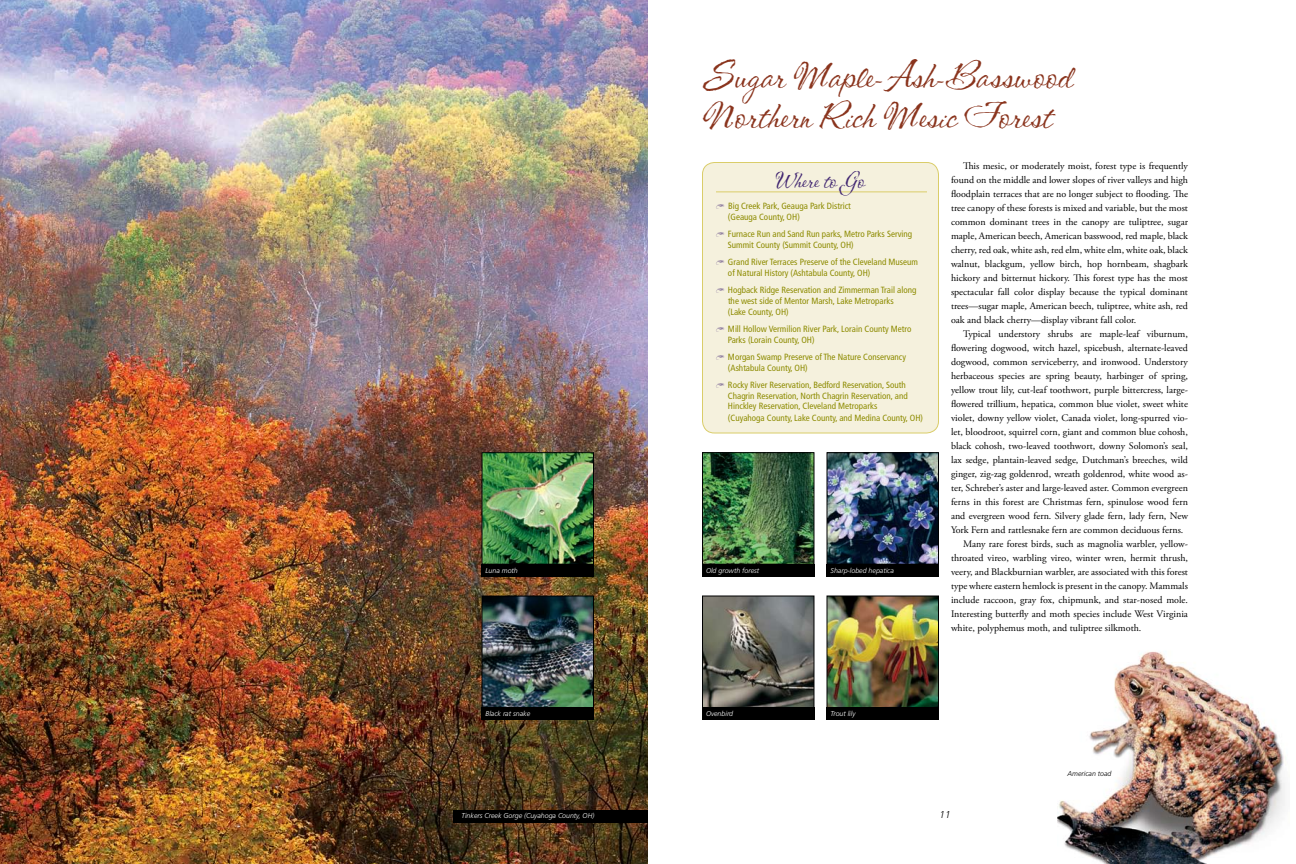
<style>
.page{position:relative;width:1296px;height:864px;background:#fff}
.page>*{position:absolute;margin:0;border:0;box-sizing:border-box;transform-origin:0 0}
.t1{font:40px/40px "CAC Shishoni Brush";color:#8a341d}
.t2{font:24px "CAC Shishoni Brush";color:#412671}
.t3{font:10px/14px "Adobe Garamond Pro";color:#000;text-align:justify}
.t4{font:italic 300 10px "Frutiger";color:#000}
.t5{font:condensed 9px/11px "Frutiger";color:#8d8b00}
.t6{font:italic 300 7px "Frutiger";color:#fff}
.t7{font:italic 300 7px "Frutiger";color:#000}
</style>
<div class="page">
<img style="left:1058px;top:651px;width:227px;height:213px">
<img style="left:704px;top:454px;width:108px;height:109px">
<div style="left:702px;top:452px;width:112px;height:113px;border:1px solid #000"></div>
<div style="left:702px;top:564px;width:112px;height:13px;background:#000"></div>
<div style="left:702px;top:162px;width:236px;height:271px;background:#f5f1dd;border-radius:12px"></div>
<hr style="left:716px;top:191px;width:211px;height:1px;background:#dacd69">
<div style="left:702px;top:162px;width:237px;height:272px;border:1px solid #dacd69;border-radius:12px"></div>
<img style="left:828px;top:454px;width:109px;height:109px">
<div style="left:826px;top:452px;width:113px;height:113px;border:1px solid #000"></div>
<div style="left:826px;top:564px;width:113px;height:13px;background:#000"></div>
<img style="left:704px;top:598px;width:108px;height:108px">
<div style="left:702px;top:596px;width:112px;height:112px;border:1px solid #000"></div>
<div style="left:702px;top:708px;width:112px;height:12px;background:#000"></div>
<img style="left:828px;top:598px;width:109px;height:108px">
<div style="left:826px;top:596px;width:113px;height:112px;border:1px solid #000"></div>
<div style="left:826px;top:708px;width:113px;height:12px;background:#000"></div>
<img style="left:0;top:0;width:648px;height:864px">
<img style="left:484px;top:598px;width:108px;height:108px">
<div style="left:482px;top:596px;width:112px;height:112px;border:1px solid #000"></div>
<div style="left:482px;top:708px;width:112px;height:12px;background:#000"></div>
<img style="left:484px;top:454px;width:108px;height:109px">
<div style="left:482px;top:452px;width:112px;height:113px;border:1px solid #000"></div>
<div style="left:482px;top:564px;width:112px;height:13px;background:#000"></div>
<div style="left:454px;top:810px;width:194px;height:12px;background:#000"></div>
<h1 class="t1" style="left:702px;top:58px;width:372px">Sugar Maple-Ash-Basswood<br>Northern Rich Mesic Forest</h1>
<p class="t6" style="left:486px;top:566px;width:34px">Luna moth</p>
<h2 class="t2" style="left:776px;top:166px;width:91px">Where to Go</h2>
<p class="t5" style="left:728px;top:200px;width:124px">Big Creek Park, Geauga Park District (Geauga County, OH)</p>
<p class="t5" style="left:728px;top:228px;width:186px">Furnace Run and Sand Run parks, Metro Parks Serving<br>Summit County (Summit County, OH)</p>
<p class="t5" style="left:728px;top:256px;width:192px">Grand River Terraces Preserve of the Cleveland Museum of Natural History (Ashtabula County, OH)</p>
<p class="t5" style="left:728px;top:284px;width:190px">Hogback Ridge Reservation and Zimmerman Trail along the west side of Mentor Marsh, Lake Metroparks<br>(Lake County, OH)</p>
<p class="t5" style="left:728px;top:323px;width:185px">Mill Hollow Vermilion River Park, Lorain County Metro<br>Parks (Lorain County, OH)</p>
<p class="t5" style="left:728px;top:351px;width:180px">Morgan Swamp Preserve of The Nature Conservancy (Ashtabula County, OH)</p>
<p class="t5" style="left:728px;top:379px;width:197px">Rocky River Reservation, Bedford Reservation, South Chagrin Reservation, North Chagrin Reservation, and Hinckley Reservation, Cleveland Metroparks<br>(Cuyahoga County, Lake County, and Medina County, OH)</p>
<p class="t6" style="left:706px;top:566px;width:55px">Old growth forest</p>
<p class="t6" style="left:830px;top:566px;width:65px">Sharp-lobed hepatica</p>
<p class="t3" style="left:951px;top:159px;width:239px;text-indent:12px">This mesic, or moderately moist, forest type is frequently found on the middle and lower slopes of river valleys and high floodplain terraces that are no longer subject to flooding. The tree canopy of these forests is mixed and variable, but the most common dominant trees in the canopy are tuliptree, sugar maple, American beech, American basswood, red maple, black cherry, red oak, white ash, red elm, white elm, white oak, black walnut, blackgum, yellow birch, hop hornbeam, shagbark hickory and bitternut hickory. This forest type has the most spectacular fall color display because the typical dominant trees—sugar maple, American beech, tuliptree, white ash, red oak and black cherry—display vibrant fall color.</p>
<p class="t3" style="left:963px;top:327px;width:227px">Typical understory shrubs are maple-leaf viburnum,</p>
<p class="t3" style="left:951px;top:341px;width:238px">flowering dogwood, witch hazel, spicebush, alternate-leaved</p>
<p class="t3" style="left:951px;top:355px;width:239px">dogwood, common serviceberry, and ironwood. Understory</p>
<p class="t3" style="left:951px;top:369px;width:239px">herbaceous species are spring beauty, harbinger of spring,</p>
<p class="t3" style="left:951px;top:383px;width:238px">yellow trout lily, cut-leaf toothwort, purple bittercress, large-</p>
<p class="t3" style="left:951px;top:397px;width:239px">flowered trillium, hepatica, common blue violet, sweet white</p>
<p class="t3" style="left:951px;top:411px;width:238px">violet, downy yellow violet, Canada violet, long-spurred vio-</p>
<p class="t3" style="left:951px;top:425px;width:238px">let, bloodroot, squirrel corn, giant and common blue cohosh,</p>
<p class="t3" style="left:951px;top:439px;width:238px">black cohosh, two-leaved toothwort, downy Solomon’s seal,</p>
<p class="t3" style="left:951px;top:453px;width:238px">lax sedge, plantain-leaved sedge, Dutchman’s breeches, wild</p>
<p class="t3" style="left:951px;top:467px;width:238px">ginger, zig-zag goldenrod, wreath goldenrod, white wood as-</p>
<p class="t3" style="left:951px;top:481px;width:238px">ter, Schreber’s aster and large-leaved aster. Common evergreen</p>
<p class="t3" style="left:951px;top:495px;width:239px">ferns in this forest are Christmas fern, spinulose wood fern</p>
<p class="t3" style="left:951px;top:509px;width:239px">and evergreen wood fern. Silvery glade fern, lady fern, New</p>
<p class="t3" style="left:951px;top:523px;width:234px">York Fern and rattlesnake fern are common deciduous ferns.</p>
<p class="t3" style="left:963px;top:537px;width:226px">Many rare forest birds, such as magnolia warbler, yellow-</p>
<p class="t3" style="left:951px;top:551px;width:238px">throated vireo, warbling vireo, winter wren, hermit thrush,</p>
<p class="t3" style="left:951px;top:565px;width:239px">veery, and Blackburnian warbler, are associated with this forest</p>
<p class="t3" style="left:951px;top:579px;width:239px">type where eastern hemlock is present in the canopy. Mammals</p>
<p class="t3" style="left:951px;top:593px;width:239px">include raccoon, gray fox, chipmunk, and star-nosed mole.</p>
<p class="t3" style="left:951px;top:607px;width:239px">Interesting butterfly and moth species include West Virginia</p>
<p class="t3" style="left:951px;top:621px;width:192px">white, polyphemus moth, and tuliptree silkmoth.</p>
<p class="t6" style="left:486px;top:710px;width:46px">Black rat snake</p>
<p class="t6" style="left:706px;top:710px;width:29px">Ovenbird</p>
<p class="t6" style="left:830px;top:710px;width:27px">Trout lily</p>
<p class="t7" style="left:1068px;top:770px;width:45px">American toad</p>
<p class="t6" style="left:462px;top:812px;width:134px">Tinkers Creek Gorge (Cuyahoga County, OH)</p>
<p class="t4" style="left:939px;top:809px;width:13px">11</p>
</div>
